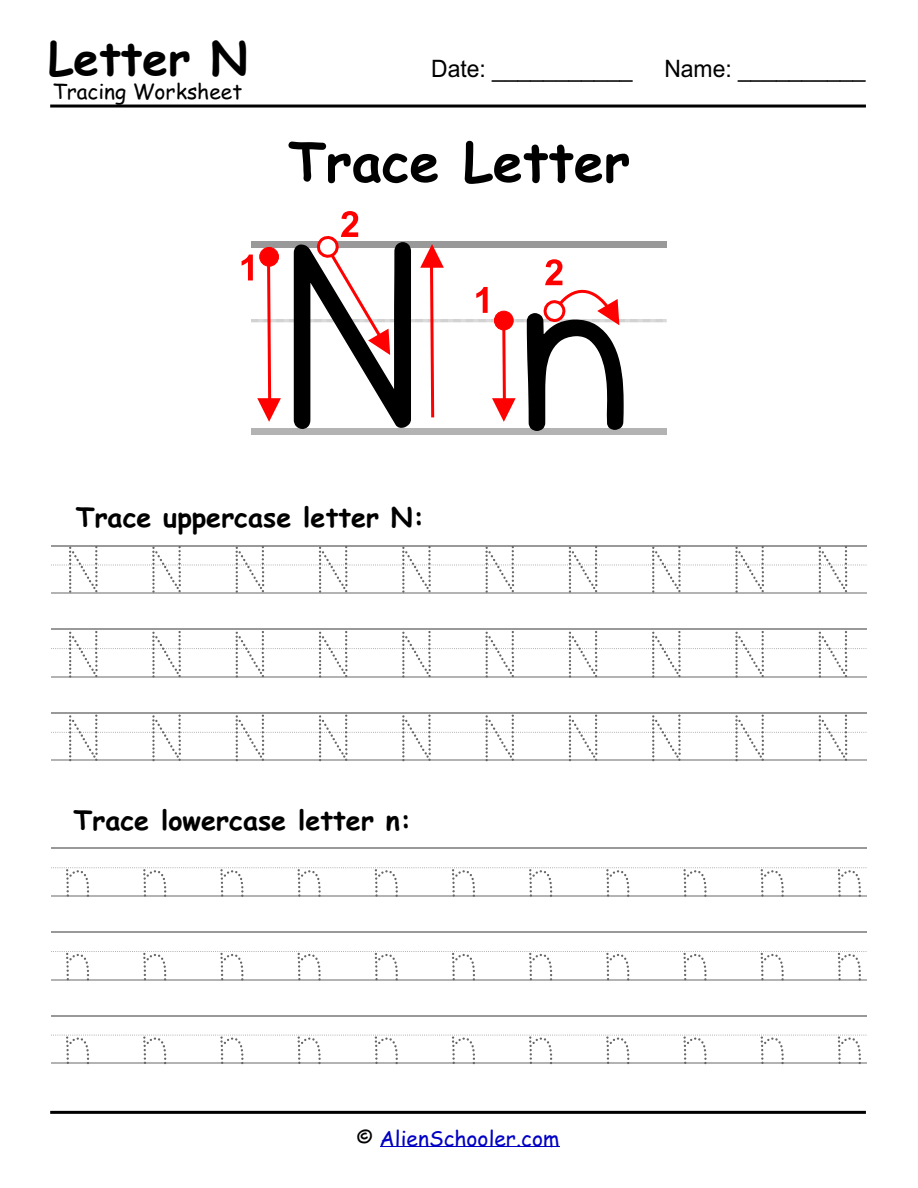
<style>
.page{position:relative;width:918px;height:1188px;background:#fff}
.page>*{position:absolute;margin:0;border:0;box-sizing:border-box;transform-origin:0 0}
.t1{font:700 54px "Comic Sans MS";color:#000}
.t2{font:700 46.05px "Comic Sans MS";color:#000}
.t3{font:700 27px "Comic Sans MS";color:#000}
.t4{font:24px "Arial";color:#000;scale:.95 1}
.t5{font:21px "Comic Sans MS";color:#0000c4}
.t6{font:21px "Comic Sans MS";color:#000}
.s1{color:#000}
</style>
<div class="page">
<hr style="left:50px;top:105px;width:816px;height:3px;background:#000">
<hr style="left:50px;top:1111px;width:816px;height:3px;background:#000">
<hr style="left:51px;top:545px;width:816px;height:2px;background:#999">
<hr style="left:51px;top:592px;width:816px;height:2px;background:#b3b3b3">
<svg style="left:51px;top:546px;width:815px;height:47px"></svg>
<hr style="left:51px;top:628px;width:816px;height:2px;background:#999">
<hr style="left:51px;top:676px;width:816px;height:2px;background:#b3b3b3">
<svg style="left:51px;top:631px;width:815px;height:47px"></svg>
<hr style="left:51px;top:712px;width:816px;height:2px;background:#999">
<hr style="left:51px;top:760px;width:816px;height:1px;background:#b3b3b3">
<svg style="left:51px;top:715px;width:815px;height:46px"></svg>
<hr style="left:51px;top:848px;width:816px;height:1px;background:#999">
<hr style="left:51px;top:895px;width:816px;height:2px;background:#b3b3b3">
<svg style="left:51px;top:867px;width:815px;height:30px"></svg>
<hr style="left:51px;top:931px;width:816px;height:2px;background:#999">
<hr style="left:51px;top:979px;width:816px;height:1px;background:#b3b3b3">
<svg style="left:51px;top:951px;width:815px;height:30px"></svg>
<hr style="left:51px;top:1015px;width:816px;height:2px;background:#999">
<hr style="left:51px;top:1062px;width:816px;height:2px;background:#b3b3b3">
<svg style="left:51px;top:1035px;width:815px;height:29px"></svg>
<hr style="left:380px;top:1146px;width:179px;height:1px;background:#0000c4">
<div style="left:251px;top:428px;width:415px;height:6px;background:#b3b3b3"></div>
<svg style="left:242px;top:211px;width:424px;height:214px"></svg>
<h2 class="t2" style="left:48px;top:38px;width:201px">Letter N</h2>
<p class="t6" style="left:52px;top:82px;width:191px">Tracing Worksheet</p>
<p class="t4" style="left:431px;top:60px;width:213px">Date: ___________</p>
<p class="t4" style="left:664px;top:60px;width:213px">Name: __________</p>
<h1 class="t1" style="left:288px;top:138px;width:343px">Trace Letter</h1>
<p class="t3" style="left:76px;top:505px;width:350px">Trace uppercase letter N:</p>
<p class="t3" style="left:74px;top:809px;width:339px">Trace lowercase letter n:</p>
<p class="t5" style="left:357px;top:1130px;width:204px"><span class="s1">©</span> AlienSchooler.com</p>
</div>
